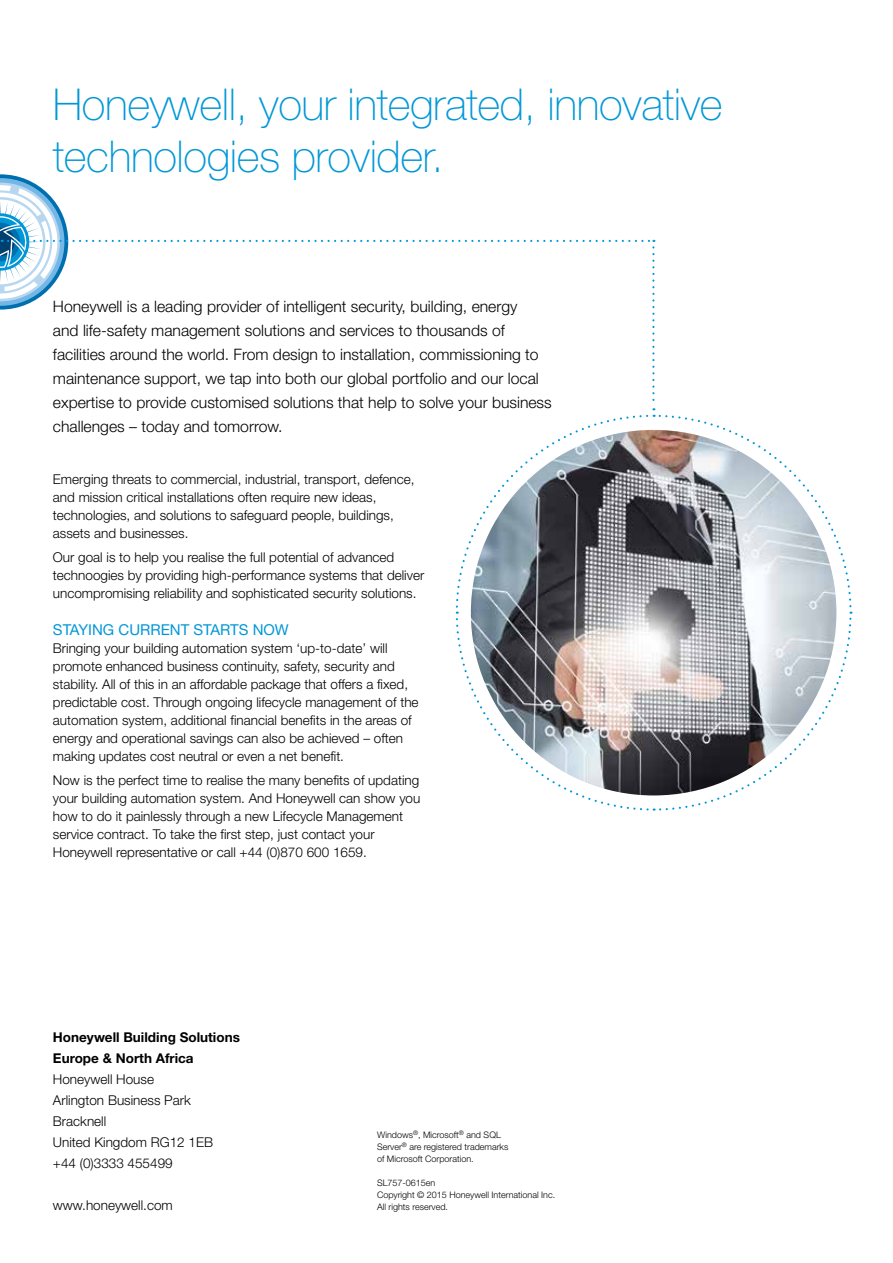
<style>
.page{position:relative;width:893px;height:1263px;background:#fff}
.page>*{position:absolute;margin:0;border:0;box-sizing:border-box;transform-origin:0 0}
.t1{font:100 43.95px/52.8px "Helvetica Neue";letter-spacing:-.01em;color:#0097d7}
.t2{font:300 15.75px/24px "Helvetica Neue";color:#000}
.t3{font:15px "Helvetica Neue";color:#0097d7}
.t4{font:300 13.5px/18px "Helvetica Neue";color:#000}
.t5{font:700 13.5px/21px "Helvetica Neue";color:#000}
.t6{font:300 9px/12px "Helvetica Neue";color:#000}
</style>
<div class="page">
<svg style="left:0;top:174px;width:853px;height:637px"></svg>
<img style="left:471px;top:430px;width:365px;height:365px;border-radius:183px">
<h1 class="t1" style="left:53px;top:78px;width:671px">Honeywell, your integrated, innovative technologies provider.</h1>
<p class="t2" style="left:53px;top:294px;width:500px">Honeywell is a leading provider of intelligent security, building, energy<br>and life-safety management solutions and services to thousands of facilities around the world. From design to installation, commissioning to maintenance support, we tap into both our global portfolio and our local expertise to provide customised solutions that help to solve your business challenges – today and tomorrow.</p>
<p class="t4" style="left:53px;top:469px;width:363px">Emerging threats to commercial, industrial, transport, defence, and mission critical installations often require new ideas, technologies, and solutions to safeguard people, buildings, assets and businesses.</p>
<p class="t4" style="left:53px;top:548px;width:373px">Our goal is to help you realise the full potential of advanced technoogies by providing high-performance systems that deliver uncompromising reliability and sophisticated security solutions.</p>
<p class="t3" style="left:53px;top:621px;width:237px">STAYI NG CURRENT STARTS NOW</p>
<p class="t4" style="left:53px;top:639px;width:367px">Bringing your building automation system ‘up-to-date’ will promote enhanced business continuity, safety, security and stability. All of this in an affordable package that offers a fixed, predictable cost. Through ongoing lifecycle management of the automation system, additional financial benefits in the areas of energy and operational savings can also be achieved – often making updates cost neutral or even a net benefit.</p>
<p class="t4" style="left:53px;top:771px;width:369px">Now is the perfect time to realise the many benefits of updating your building automation system. And Honeywell can show you how to do it painlessly through a new Lifecycle Management service contract. To take the first step, just contact your Honeywell representative or call +44 (0)870 600 1659.</p>
<p class="t5" style="left:53px;top:1026px;width:188px">Honeywell Building Solutions<br>Europe &amp; North Africa</p>
<p class="t4" style="left:53px;top:1068px;width:162px;line-height:21px">Honeywell House<br>Arlington Business Park<br>Bracknell<br>United Kingdom RG12 1EB +44 (0)3333 455499</p>
<p class="t4" style="left:53px;top:1196px;width:121px">www.honeywell.com</p>
<p class="t6" style="left:377px;top:1128px;width:133px">Windows<sup>®</sup>, Microsoft<sup>®</sup> and SQL<br>Server<sup>®</sup> are registered trademarks of Microsoft Corporation.</p>
<p class="t6" style="left:377px;top:1176px;width:180px">SL757-0615en<br>Copyright © 2015 Honeywell International Inc.<br>All rights reserved.</p>
</div>
